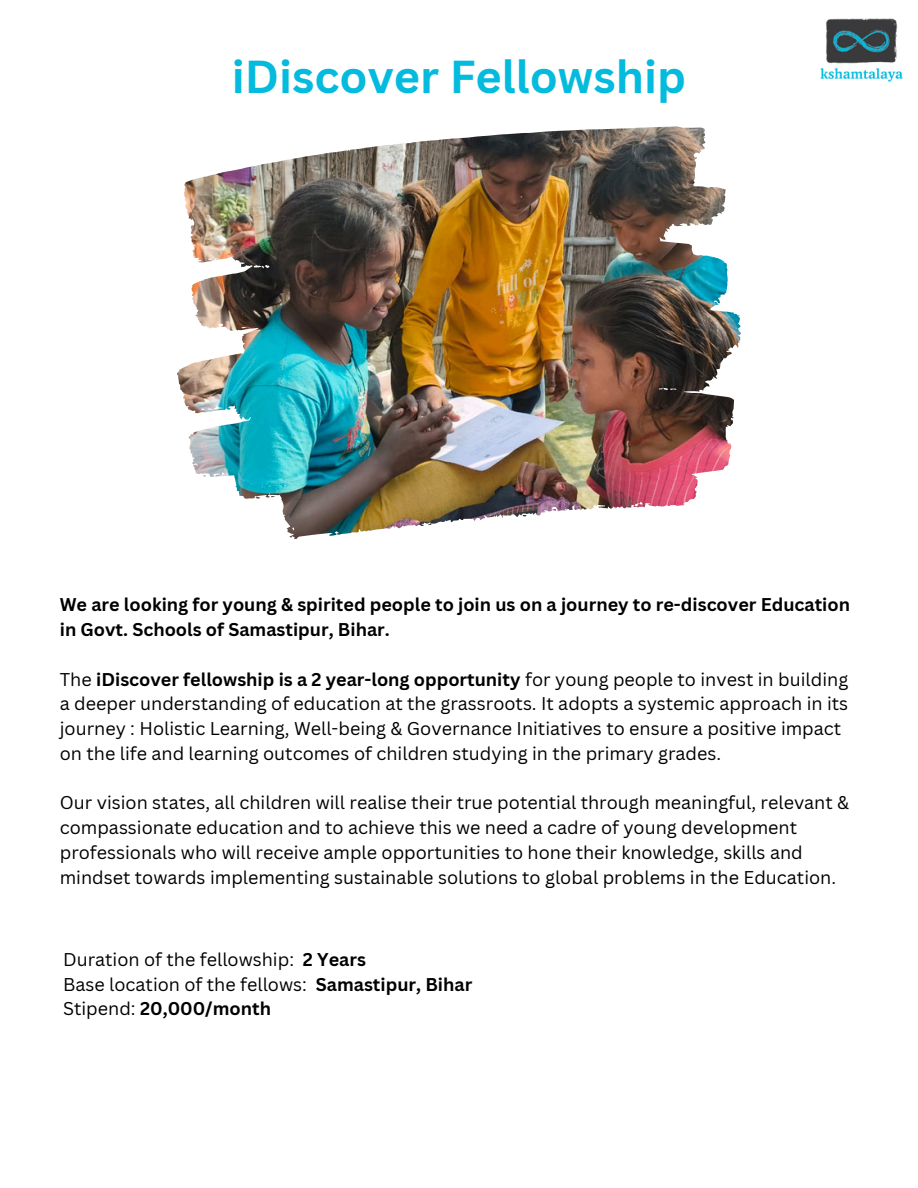
<style>
.page{position:relative;width:918px;height:1188px;background:#fff}
.page>*{position:absolute;margin:0;border:0;box-sizing:border-box;transform-origin:0 0}
.t1{font:700 45px "Canva Sans";color:#04bbdd}
.t2{font:18px/24.8px "Canva Sans";color:#000}
.t3{font:700 18px/24.8px "Canva Sans";color:#000}
.s1{font-weight:700}
.s2{font-weight:400}
</style>
<div class="page">
<img style="left:177px;top:126px;width:564px;height:413px">
<img style="left:659px;top:149px;width:81px;height:179px">
<img style="left:820px;top:18px;width:83px;height:64px">
<p class="t1" style="left:232px;top:45px;width:456px">iDiscover Fellowship</p>
<p class="t3" style="left:60px;top:592px;width:792px">We are looking for young &amp; spirited people to join us on a journey to re-discover Education in Govt. Schools of Samastipur, Bihar.</p>
<h2 class="t2" style="left:60px;top:666px;width:790px">The <span class="s1">iDiscover fellowship is a 2 year-long opportunity</span> for young people to invest in building a deeper understanding of education at the grassroots. It adopts a systemic approach in its journey : Holistic Learning, Well-being &amp; Governance Initiatives to ensure a positive impact on the life and learning outcomes of children studying in the primary grades.</h2>
<p class="t2" style="left:60px;top:790px;width:791px">Our vision states, all children will realise their true potential through meaningful, relevant &amp; compassionate education and to achieve this we need a cadre of young development professionals who will receive ample opportunities to hone their knowledge, skills and mindset towards implementing sustainable solutions to global problems in the Education.</p>
<p class="t2" style="left:63px;top:946px;width:304px">Duration of the fellowship: <span class="s1">2 Years</span></p>
<p class="t2" style="left:63px;top:971px;width:411px">Base location of the fellows: <span class="s1">Samastipur, Bihar</span></p>
<p class="t3" style="left:63px;top:996px;width:209px"><span class="s2">Stipend:</span> 20,000/month</p>
</div>
